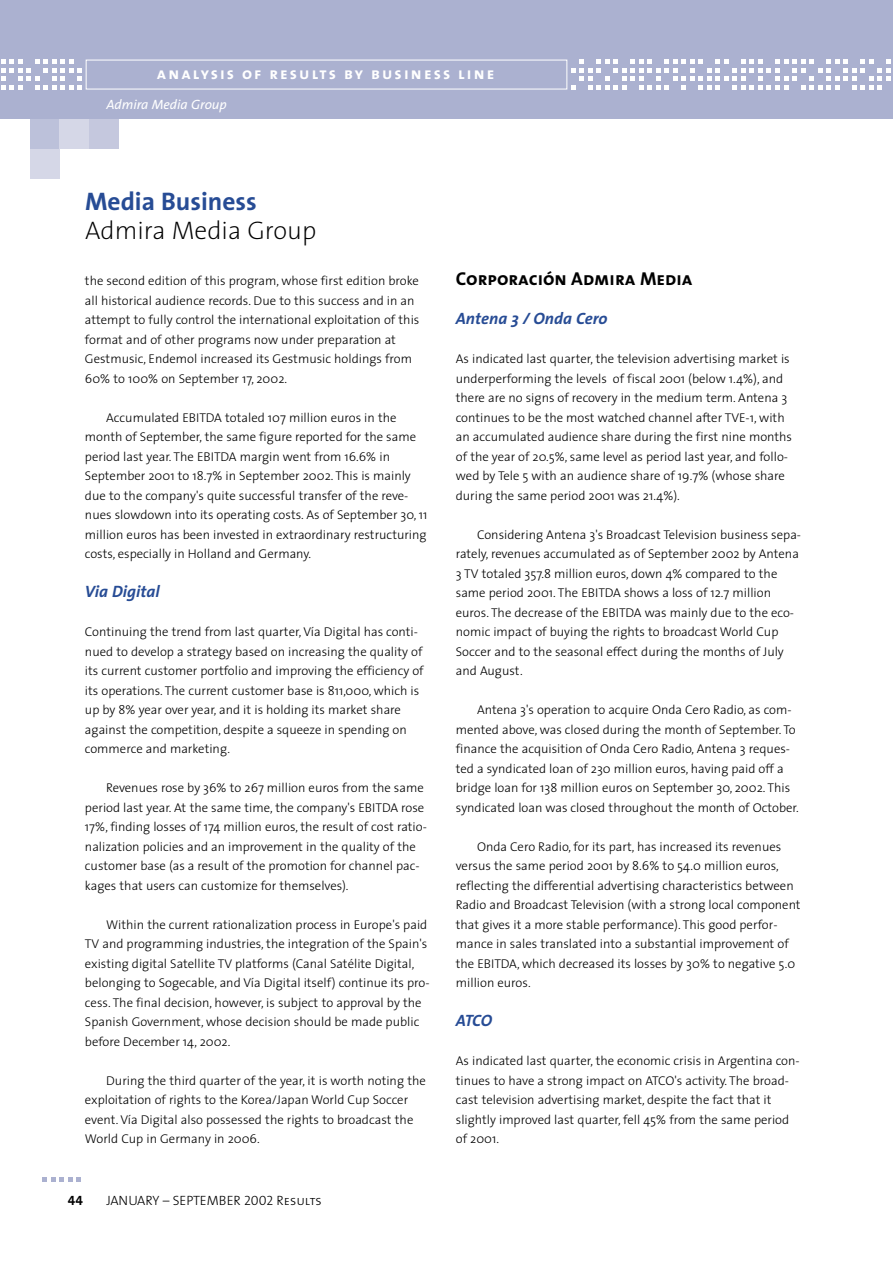
<style>
.page{position:relative;width:893px;height:1263px;background:#fff}
.page>*{position:absolute;margin:0;border:0;box-sizing:border-box;transform-origin:0 0}
.t1{font:200 25.5px "The Sans";color:#000}
.t2{font:700 25.5px "The Sans";color:#274c95}
.t3{font:18.75px "The Sans Bold Caps";color:#000}
.t4{font:16.5px "The Sans Bold Caps";letter-spacing:.13em;color:#fff}
.t5{font:italic 700 16.5px "The Sans";color:#274c95}
.t6{font:13.5px "The Sans Light Caps";color:#000}
.t7{font:italic 13.5px "The Sans";color:#fff}
.t8{font:13.5px "The Sans Bold Caps";color:#000}
.t9{font:300 12.75px/19.5px "The Sans";color:#000}
</style>
<div class="page">
<div style="left:0;top:0;width:892px;height:119px;background:#abb1d0"></div>
<svg style="left:1px;top:60px;width:81px;height:29px"></svg>
<svg style="left:571px;top:60px;width:319px;height:29px"></svg>
<div style="left:86px;top:60px;width:481px;height:29px;border:1px solid #fff"></div>
<div style="left:30px;top:119px;width:30px;height:30px;background:#bcc1da"></div>
<div style="left:60px;top:119px;width:29px;height:30px;background:#d5d7e7"></div>
<div style="left:89px;top:119px;width:30px;height:30px;background:#c5c8de"></div>
<div style="left:30px;top:149px;width:30px;height:30px;background:#d5d7e7"></div>
<svg style="left:43px;top:1178px;width:38px;height:4px"></svg>
<p class="t4" style="left:157px;top:63px;width:339px">analysis of results by business line</p>
<p class="t7" style="left:106px;top:100px;width:122px">Admira Media Group</p>
<h1 class="t2" style="left:85px;top:192px;width:173px">Media Business</h1>
<h1 class="t1" style="left:85px;top:221px;width:233px">Admira Media Group</h1>
<p class="t9" style="left:85px;top:272px;width:336px">the second edition of this program, whose first edition broke all historical audience records. Due to this success and in an attempt to fully control the international exploitation of this format and of other programs now under preparation at Gestmusic, Endemol increased its Gestmusic holdings from 60% to 100% on September 17, 2002.</p>
<p class="t9" style="left:85px;top:409px;width:344px;text-indent:21px">Accumulated EBITDA totaled 107 million euros in the month of September, the same figure reported for the same period last year. The EBITDA margin went from 16.6% in September 2001 to 18.7% in September 2002. This is mainly due to the company's quite successful transfer of the reve&shy;nues slowdown into its operating costs. As of September 30, 11 million euros has been invested in extraordinary restructuring costs, especially in Holland and Germany.</p>
<p class="t5" style="left:85px;top:585px;width:76px">Via Digital</p>
<p class="t9" style="left:85px;top:623px;width:340px">Continuing the trend from last quarter, Vía Digital has conti&shy;nued to develop a strategy based on increasing the quality of its current customer portfolio and improving the efficiency of its operations. The current customer base is 811,000, which is up by 8% year over year, and it is holding its market share against the competition, despite a squeeze in spending on commerce and marketing.</p>
<p class="t9" style="left:85px;top:779px;width:343px;text-indent:21px">Revenues rose by 36% to 267 million euros from the same period last year. At the same time, the company's EBITDA rose 17%, finding losses of 174 million euros, the result of cost ratio&shy;nalization policies and an improvement in the quality of the customer base (as a result of the promotion for channel pac&shy;kages that users can customize for themselves).</p>
<p class="t9" style="left:85px;top:916px;width:346px;text-indent:21px">Within the current rationalization process in Europe's paid TV and programming industries, the integration of the Spain's existing digital Satellite TV platforms (Canal Satélite Digital, belonging to Sogecable, and Vía Digital itself) continue its pro&shy;cess. The final decision, however, is subject to approval by the Spanish Government, whose decision should be made public before December 14, 2002.</p>
<p class="t9" style="left:85px;top:1072px;width:342px;text-indent:21px">During the third quarter of the year, it is worth noting the exploitation of rights to the Korea/Japan World Cup Soccer event. Vía Digital also possessed the rights to broadcast the World Cup in Germany in 2006.</p>
<p class="t8" style="left:68px;top:1192px;width:16px">44</p>
<p class="t6" style="left:106px;top:1192px;width:217px">JANUARY – SEPTEMBER 2002 Results</p>
<h2 class="t3" style="left:456px;top:268px;width:238px">Corporación Admira Media</h2>
<p class="t5" style="left:456px;top:312px;width:153px">Antena 3 / Onda Cero</p>
<p class="t9" style="left:456px;top:350px;width:338px">As indicated last quarter, the television advertising market is underperforming the levels of fiscal 2001 (below 1.4%), and there are no signs of recovery in the medium term. Antena 3 continues to be the most watched channel after TVE-1, with an accumulated audience share during the first nine months of the year of 20.5%, same level as period last year, and follo&shy;wed by Tele 5 with an audience share of 19.7% (whose share during the same period 2001 was 21.4%).</p>
<p class="t9" style="left:456px;top:526px;width:347px;text-indent:21px">Considering Antena 3's Broadcast Television business sepa&shy;rately, revenues accumulated as of September 2002 by Antena 3 TV totaled 357.8 million euros, down 4% compared to the same period 2001. The EBITDA shows a loss of 12.7 million euros. The decrease of the EBITDA was mainly due to the eco&shy;nomic impact of buying the rights to broadcast World Cup Soccer and to the seasonal effect during the months of July and August.</p>
<p class="t9" style="left:456px;top:701px;width:344px;text-indent:21px">Antena 3's operation to acquire Onda Cero Radio, as com&shy;mented above, was closed during the month of September. To finance the acquisition of Onda Cero Radio, Antena 3 reques&shy;ted a syndicated loan of 230 million euros, having paid off a bridge loan for 138 million euros on September 30, 2002. This syndicated loan was closed throughout the month of October.</p>
<p class="t9" style="left:456px;top:838px;width:346px;text-indent:21px">Onda Cero Radio, for its part, has increased its revenues versus the same period 2001 by 8.6% to 54.0 million euros, reflecting the differential advertising characteristics between Radio and Broadcast Television (with a strong local component that gives it a more stable performance). This good perfor&shy;mance in sales translated into a substantial improvement of the EBITDA, which decreased its losses by 30% to negative 5.0 million euros.</p>
<p class="t5" style="left:456px;top:1014px;width:38px">ATCO</p>
<p class="t9" style="left:456px;top:1052px;width:345px">As indicated last quarter, the economic crisis in Argentina con&shy;tinues to have a strong impact on ATCO's activity. The broad&shy;cast television advertising market, despite the fact that it slightly improved last quarter, fell 45% from the same period of 2001.</p>
</div>
